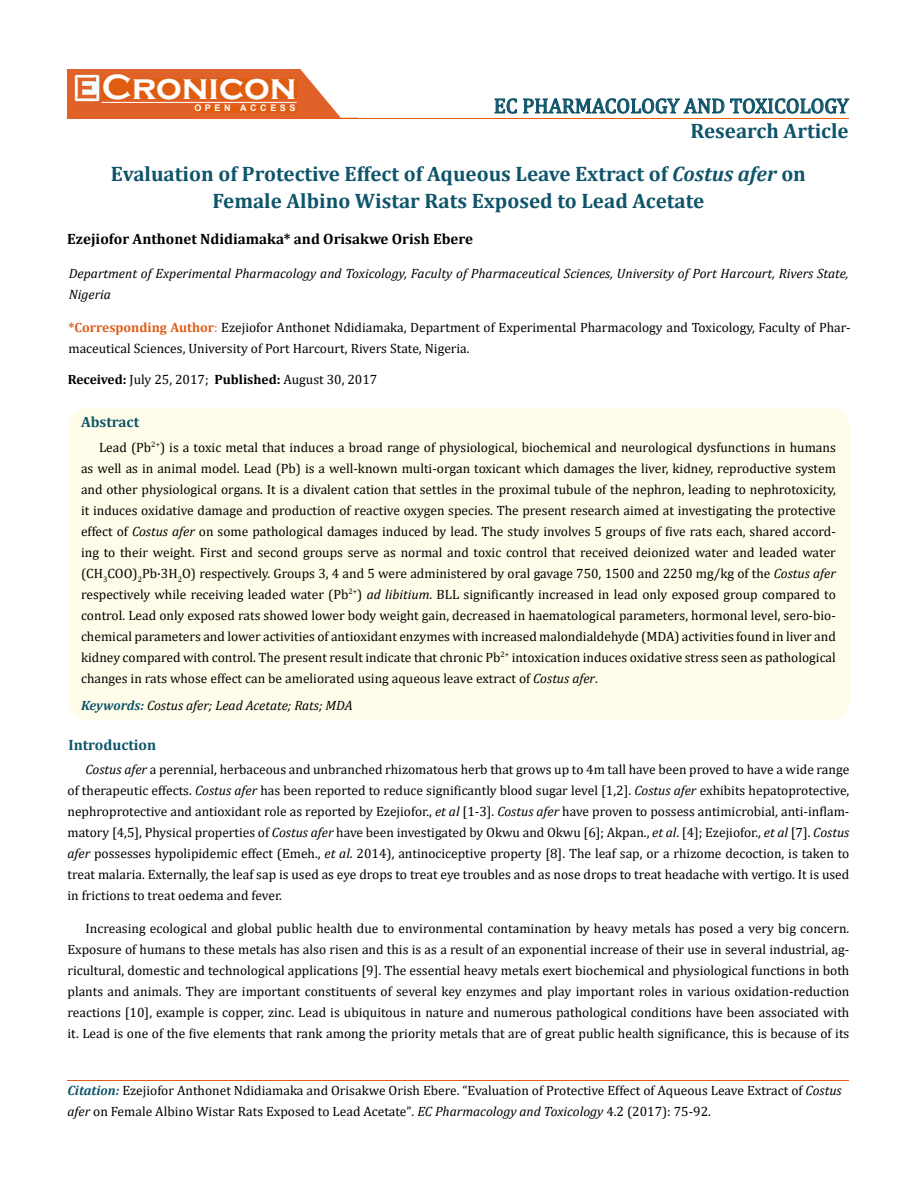
<style>
.page{position:relative;width:917px;height:1190px;background:#fff}
.page>*{position:absolute;margin:0;border:0;box-sizing:border-box;transform-origin:0 0}
.t1{font:700 36px "Copperplate Gothic";color:#fff}
.t2{font:700 21px/43.2px "Cambria";color:#0e546a}
.t3{font:21px "Cambria";color:#0e546a}
.t4{font:700 15px "Cambria";color:#000}
.t5{font:700 15px "Cambria";color:#0e546a}
.t6{font:13.5px/21px "Cambria";color:#000;text-align:justify}
.t7{font:italic 13.5px/21px "Cambria";color:#000}
.t8{font:700 9px "Arial";letter-spacing:.4em;color:#fff}
.s1{font-style:italic}
.s2{font-weight:700;color:#e05d1a}
.s3{color:#e05d1a}
.s4{font-weight:700}
.s5{font-weight:700;color:#0e546a}
.s6{font-weight:700;font-style:italic;color:#0e546a}
.s7{font-size:13.35px}
</style>
<div class="page">
<div style="left:67px;top:70px;width:290px;height:49px;background:#e06228"></div>
<svg style="left:300px;top:69px;width:58px;height:49px"></svg>
<img style="left:75px;top:75px;width:24px;height:26px">
<div style="left:102px;top:79px;width:195px;height:21px;background:#df5d11"></div>
<div style="left:194px;top:105px;width:103px;height:7px;background:#df5d11"></div>
<svg style="left:494px;top:98px;width:23px;height:16px"></svg>
<svg style="left:523px;top:98px;width:326px;height:16px"></svg>
<hr style="left:102px;top:102px;width:194px;height:1px;background:#fff">
<hr style="left:279px;top:118px;width:569px;height:1px;background:#e05d1a">
<hr style="left:67px;top:1080px;width:782px;height:1px;background:#e05d1a">
<div style="left:68px;top:408px;width:781px;height:312px;background:#fffde9;border-radius:18px"></div>
<h1 class="t1" style="left:102px;top:68px;width:196px">Cronicon</h1>
<p class="t8" style="left:194px;top:102px;width:103px">OPEN ACCESS</p>
<h2 class="t3" style="left:494px;top:93px;width:356px">EC PHARMACOLOGY AND TOXICOLOGY</h2>
<h2 class="t2" style="left:111px;top:108px;width:739px;text-indent:579px">Research Article<br>Evaluation of Protective Effect of Aqueous Leave Extract of <span class="s1">Costus afer</span> on</h2>
<h2 class="t2" style="left:213px;top:178px;width:493px">Female Albino Wistar Rats Exposed to Lead Acetate</h2>
<p class="t4" style="left:67px;top:228px;width:407px">Ezejiofor Anthonet Ndidiamaka* and Orisakwe Orish Ebere</p>
<p class="t7" style="left:69px;top:262px;width:781px">Department of Experimental Pharmacology and Toxicology, Faculty of Pharmaceutical Sciences, University of Port Harcourt, Rivers State,<br>Nigeria</p>
<p class="t6" style="left:68px;top:316px;width:783px"><span class="s2">*Corresponding Author</span><span class="s3">:</span> Ezejiofor Anthonet Ndidiamaka, Department of Experimental Pharmacology and Toxicology, Faculty of Phar&shy;maceutical Sciences, University of Port Harcourt, Rivers State, Nigeria.</p>
<p class="t6" style="left:68px;top:369px;width:311px"><span class="s4">Received:</span> July 25, 2017; <span class="s4">Published:</span> August 30, 2017</p>
<p class="t5" style="left:81px;top:411px;width:60px">Abstract</p>
<p class="t6" style="left:81px;top:436px;width:756px;text-indent:18px">Lead (Pb<sup>2+</sup>) is a toxic metal that induces a broad range of physiological, biochemical and neurological dysfunctions in humans as well as in animal model. Lead (Pb) is a well-known multi-organ toxicant which damages the liver, kidney, reproductive system and other physiological organs. It is a divalent cation that settles in the proximal tubule of the nephron, leading to nephrotoxicity, it induces oxidative damage and production of reactive oxygen species. The present research aimed at investigating the protective effect of <span class="s1">Costus afer</span> on some pathological damages induced by lead. The study involves 5 groups of five rats each, shared accord&shy;ing to their weight. First and second groups serve as normal and toxic control that received deionized water and leaded water (CH<sub>3</sub>COO)<sub>2</sub>Pb·3H<sub>2</sub>O) respectively. Groups 3, 4 and 5 were administered by oral gavage 750, 1500 and 2250 mg/kg of the <span class="s1">Costus afer </span>respectively while receiving leaded water (Pb<sup>2+</sup>) <span class="s1">ad libitium</span>. BLL significantly increased in lead only exposed group compared to control. Lead only exposed rats showed lower body weight gain, decreased in haematological parameters, hormonal level, sero-bio&shy;chemical parameters and lower activities of antioxidant enzymes with increased malondialdehyde (MDA) activities found in liver and kidney compared with control. The present result indicate that chronic Pb<sup>2+</sup> intoxication induces oxidative stress seen as pathological changes in rats whose effect can be ameliorated using aqueous leave extract of <span class="s1">Costus afer</span>.</p>
<p class="t7" style="left:81px;top:694px;width:273px"><span class="s5">Keywords:</span> Costus afer; Lead Acetate; Rats; MDA</p>
<p class="t5" style="left:68px;top:734px;width:89px">Introduction</p>
<p class="t6" style="left:67px;top:758px;width:783px;text-indent:18px"><span class="s1">Costus afer</span> a perennial, herbaceous and unbranched rhizomatous herb that grows up to 4m tall have been proved to have a wide range of therapeutic effects. <span class="s1">Costus afer</span> has been reported to reduce significantly blood sugar level [1,2]. <span class="s1">Costus afer</span> exhibits hepatoprotective, nephroprotective and antioxidant role as reported by Ezejiofor., <span class="s1">et al</span> [1-3]. <span class="s1">Costus afer</span> have proven to possess antimicrobial, anti-inflam&shy;matory [4,5], Physical properties of <span class="s1">Costus afer</span> have been investigated by Okwu and Okwu [6]; Akpan., <span class="s1">et al</span>. [4]; Ezejiofor., <span class="s1">et al</span> [7]. <span class="s1">Costus afer</span> possesses hypolipidemic effect (Emeh., <span class="s1">et al</span>. 2014), antinociceptive property [8]. The leaf sap, or a rhizome decoction, is taken to treat malaria. Externally, the leaf sap is used as eye drops to treat eye troubles and as nose drops to treat headache with vertigo. It is used in frictions to treat oedema and fever.</p>
<p class="t6" style="left:67px;top:917px;width:783px;text-indent:18px">Increasing ecological and global public health due to environmental contamination by heavy metals has posed a very big concern.<br>Exposure of humans to these metals has also risen and this is as a result of an exponential increase of their use in several industrial, ag&shy;ricultural, domestic and technological applications [9]. The essential heavy metals exert biochemical and physiological functions in both plants and animals. They are important constituents of several key enzymes and play important roles in various oxidation-reduction reactions [10], example is copper, zinc. Lead is ubiquitous in nature and numerous pathological conditions have been associated with it. Lead is one of the five elements that rank among the priority metals that are of great public health significance, this is because of its</p>
<p class="t6" style="left:67px;top:1079px;width:775px"><span class="s6">Citation:</span> Ezejiofor Anthonet Ndidiamaka and Orisakwe Orish Ebere. “Evaluation of Protective Effect of Aqueous Leave Extract of <span class="s1">Costus afer</span> on Female Albino Wistar Rats Exposed to Lead Acetate”<span class="s7">.</span> <span class="s1">EC Pharmacology and Toxicology</span> <span class="s7">4</span>.2 (2017): 75-92.</p>
</div>
